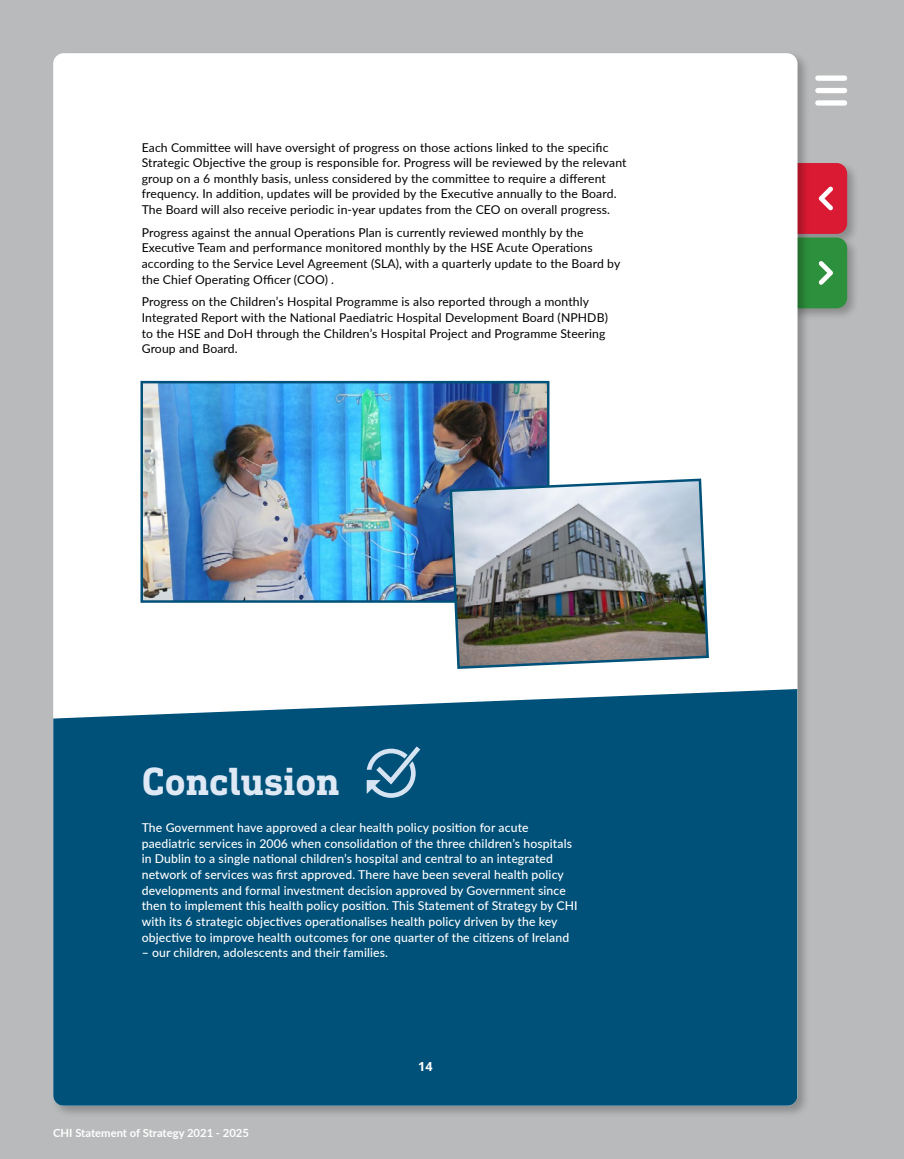
<style>
.page{position:relative;width:904px;height:1159px;background:#b9babb}
.page>*{position:absolute;margin:0;border:0;box-sizing:border-box;transform-origin:0 0}
.t1{font:700 40px "DIN Next Slab Pro";color:#dfe8f5}
.t2{font:700 12.5px "Open Sans";color:#fff}
.t3{font:12.25px/15.6px "Lato";letter-spacing:.01em;color:#000}
.t4{font:500 12.25px/15.6px "Lato";letter-spacing:.01em;color:#fff}
.t5{font:700 11.25px "Lato";color:#fff}
</style>
<div class="page">
<svg style="left:815px;top:75px;width:32px;height:31px"></svg>
<div style="left:787px;top:160px;width:72px;height:87px;background:#000;opacity:.25"></div>
<div style="left:787px;top:235px;width:72px;height:86px;background:#000;opacity:.25"></div>
<svg style="left:810px;top:163px;width:37px;height:145px"></svg>
<div style="left:50px;top:50px;width:760px;height:1068px;background:#000;opacity:.25"></div>
<div style="left:53px;top:53px;width:744px;height:636px;background:#fff"></div>
<div style="left:53px;top:689px;width:744px;height:417px;background:#005179"></div>
<img style="left:143px;top:384px;width:403px;height:216px">
<div style="left:140px;top:381px;width:409px;height:222px;border:2px solid #005179"></div>
<img style="left:448px;top:477px;width:262px;height:193px">
<svg style="left:367px;top:746px;width:53px;height:52px"></svg>
<p class="t3" style="left:142px;top:139px;width:486px">Each Committee will have oversight of progress on those actions linked to the specific Strategic Objective the group is responsible for. Progress will be reviewed by the relevant group on a 6 monthly basis, unless considered by the committee to require a different frequency. In addition, updates will be provided by the Executive annually to the Board.<br>The Board will also receive periodic in-year updates from the CEO on overall progress.</p>
<p class="t3" style="left:142px;top:224px;width:480px">Progress against the annual Operations Plan is currently reviewed monthly by the Executive Team and performance monitored monthly by the HSE Acute Operations according to the Service Level Agreement (SLA), with a quarterly update to the Board by the Chief Operating Officer (COO) .</p>
<p class="t3" style="left:142px;top:294px;width:467px">Progress on the Children’s Hospital Programme is also reported through a monthly Integrated Report with the National Paediatric Hospital Development Board (NPHDB) to the HSE and DoH through the Children’s Hospital Project and Programme Steering Group and Board.</p>
<h1 class="t1" style="left:142px;top:758px;width:200px">Conclusion</h1>
<p class="t4" style="left:142px;top:819px;width:437px">The Government have approved a clear health policy position for acute paediatric services in 2006 when consolidation of the three children’s hospitals in Dublin to a single national children’s hospital and central to an integrated network of services was first approved. There have been several health policy developments and formal investment decision approved by Government since then to implement this health policy position. This Statement of Strategy by CHI with its 6 strategic objectives operationalises health policy driven by the key objective to improve health outcomes for one quarter of the citizens of Ireland</p>
<p class="t4" style="left:142px;top:944px;width:248px">– our children, adolescents and their families.</p>
<p class="t5" style="left:53px;top:1125px;width:197px">CHI Statement of Strategy 2021 - 2025</p>
<p class="t2" style="left:418px;top:1057px;width:16px">14</p>
</div>
